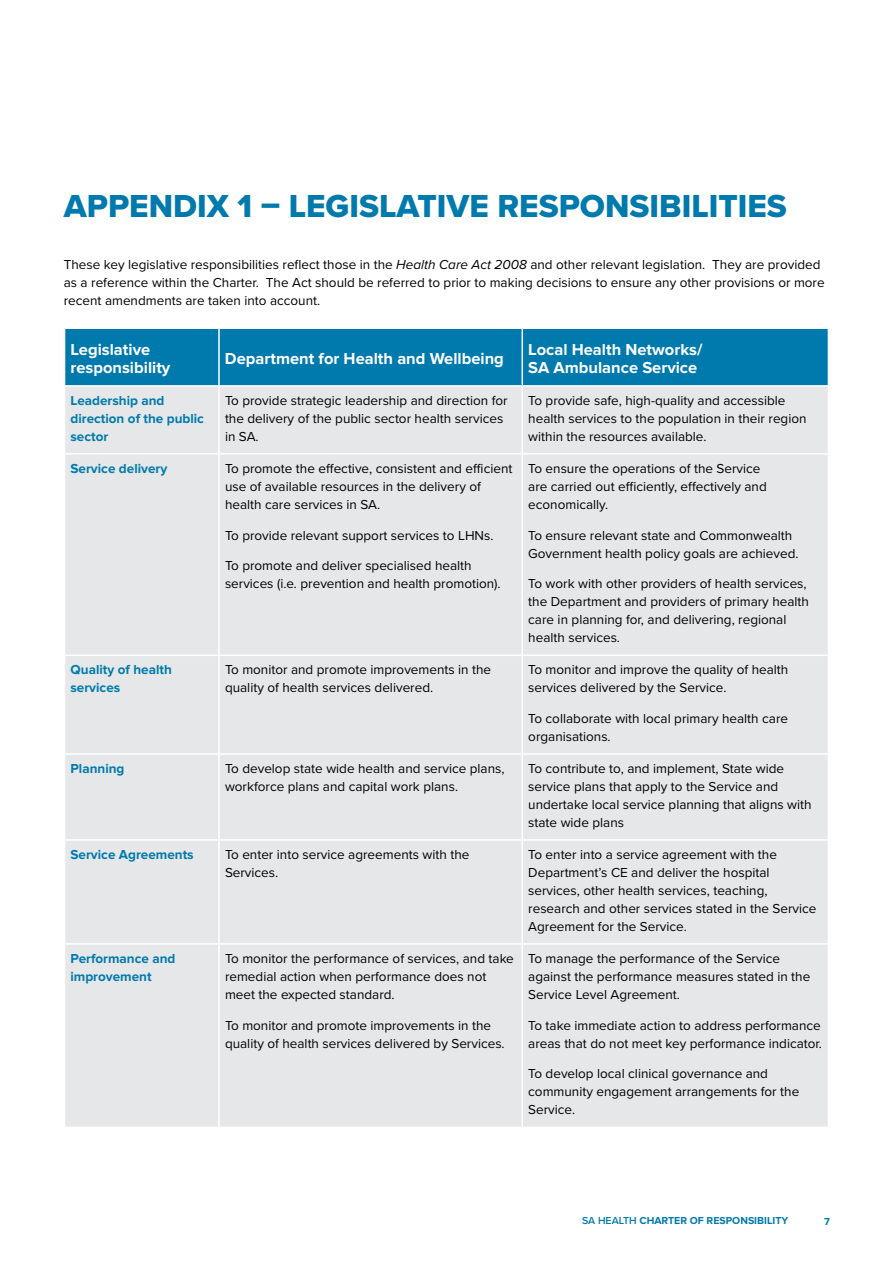
<style>
.page{position:relative;width:893px;height:1263px;background:#fff}
.page>*{position:absolute;margin:0;border:0;box-sizing:border-box;transform-origin:0 0}
.t1{font:33px "Proxima Nova Extrabld";color:#007aad}
.t2{font:700 16.5px/18px "Proxima Nova";color:#fff}
.t3{font:13.5px/18px "Proxima Nova";color:#000}
.t4{font:700 13.5px/18px "Proxima Nova";color:#007aad}
.t5{font:700 10.5px "Proxima Nova";color:#007aad}
.s1{font-style:italic}
.s2{font-weight:600}
</style>
<div class="page">
<div style="left:65px;top:329px;width:763px;height:56px;background:#007aad"></div>
<div style="left:65px;top:387px;width:763px;height:739px;background:#e6e7e8"></div>
<hr style="left:218px;top:329px;width:2px;height:56px;background:#fff">
<hr style="left:521px;top:329px;width:2px;height:56px;background:#fff">
<hr style="left:218px;top:387px;width:2px;height:66px;background:#fff">
<hr style="left:521px;top:387px;width:2px;height:66px;background:#fff">
<hr style="left:64px;top:453px;width:155px;height:2px;background:#fff">
<hr style="left:219px;top:453px;width:303px;height:2px;background:#fff">
<hr style="left:218px;top:455px;width:2px;height:199px;background:#fff">
<hr style="left:522px;top:453px;width:307px;height:2px;background:#fff">
<hr style="left:521px;top:455px;width:2px;height:199px;background:#fff">
<hr style="left:64px;top:654px;width:155px;height:2px;background:#fff">
<hr style="left:219px;top:654px;width:303px;height:2px;background:#fff">
<hr style="left:218px;top:656px;width:2px;height:97px;background:#fff">
<hr style="left:522px;top:654px;width:307px;height:2px;background:#fff">
<hr style="left:521px;top:656px;width:2px;height:97px;background:#fff">
<hr style="left:64px;top:753px;width:155px;height:2px;background:#fff">
<hr style="left:219px;top:753px;width:303px;height:2px;background:#fff">
<hr style="left:218px;top:755px;width:2px;height:84px;background:#fff">
<hr style="left:522px;top:753px;width:307px;height:2px;background:#fff">
<hr style="left:521px;top:755px;width:2px;height:84px;background:#fff">
<hr style="left:64px;top:839px;width:155px;height:2px;background:#fff">
<hr style="left:219px;top:839px;width:303px;height:2px;background:#fff">
<hr style="left:218px;top:841px;width:2px;height:102px;background:#fff">
<hr style="left:522px;top:839px;width:307px;height:2px;background:#fff">
<hr style="left:521px;top:841px;width:2px;height:102px;background:#fff">
<hr style="left:64px;top:943px;width:155px;height:2px;background:#fff">
<hr style="left:219px;top:943px;width:303px;height:2px;background:#fff">
<hr style="left:218px;top:945px;width:2px;height:181px;background:#fff">
<hr style="left:522px;top:943px;width:307px;height:2px;background:#fff">
<hr style="left:521px;top:945px;width:2px;height:181px;background:#fff">
<h1 class="t1" style="left:64px;top:182px;width:725px">APPENDIX 1 – LEGISLATIVE RESPONSIBILITIES</h1>
<p class="t3" style="left:64px;top:255px;width:762px">These key legislative responsibilities reflect those in the <span class="s1">Health Care Act 2008</span> and other relevant legislation. They are provided as a reference within the Charter. The Act should be referred to prior to making decisions to ensure any other provisions or more recent amendments are taken into account.</p>
<p class="t2" style="left:71px;top:340px;width:101px">Legislative responsibility</p>
<p class="t2" style="left:225px;top:349px;width:280px">Department for Health and Wellbeing</p>
<p class="t2" style="left:528px;top:340px;width:176px">Local Health Networks/<br>SA Ambulance Service</p>
<p class="t4" style="left:71px;top:392px;width:135px">Leadership and direction of the public sector</p>
<p class="t3" style="left:225px;top:391px;width:284px">To provide strategic leadership and direction for the delivery of the public sector health services in SA.</p>
<p class="t3" style="left:528px;top:391px;width:280px">To provide safe, high-quality and accessible health services to the population in their region within the resources available.</p>
<p class="t4" style="left:71px;top:460px;width:98px">Service delivery</p>
<p class="t3" style="left:225px;top:459px;width:289px">To promote the effective, consistent and efficient use of available resources in the delivery of health care services in SA.</p>
<p class="t3" style="left:225px;top:526px;width:270px">To provide relevant support services to LHNs.</p>
<p class="t3" style="left:225px;top:556px;width:277px">To promote and deliver specialised health services (i.e. prevention and health promotion).</p>
<p class="t3" style="left:528px;top:459px;width:240px">To ensure the operations of the Service are carried out efficiently, effectively and economically.</p>
<p class="t3" style="left:528px;top:526px;width:272px">To ensure relevant state and Commonwealth<br>Government health policy goals are achieved.</p>
<p class="t3" style="left:528px;top:574px;width:282px">To work with other providers of health services, the Department and providers of primary health care in planning for, and delivering, regional health services.</p>
<p class="t4" style="left:71px;top:661px;width:103px">Quality of health services</p>
<p class="t3" style="left:225px;top:660px;width:268px">To monitor and promote improvements in the quality of health services delivered.</p>
<p class="t3" style="left:528px;top:660px;width:262px">To monitor and improve the quality of health services delivered by the Service.</p>
<p class="t3" style="left:528px;top:709px;width:261px">To collaborate with local primary health care organisations.</p>
<p class="t4" style="left:71px;top:760px;width:55px">Planning</p>
<p class="t3" style="left:225px;top:759px;width:281px">To develop state wide health and service plans, workforce plans and capital work plans.</p>
<p class="t3" style="left:528px;top:759px;width:285px">To contribute to, and implement, State wide service plans that apply to the Service and undertake local service planning that aligns with state wide plans</p>
<p class="t4" style="left:71px;top:846px;width:125px">Service Agreements</p>
<p class="t3" style="left:225px;top:845px;width:246px">To enter into service agreements with the<br>Services.</p>
<p class="t3" style="left:528px;top:845px;width:290px">To enter into a service agreement with the Department’s CE and deliver the hospital services, other health services, teaching, research and other services stated in the Service Agreement for the Service.</p>
<p class="t4" style="left:71px;top:950px;width:106px">Performance and improvement</p>
<p class="t3" style="left:225px;top:949px;width:290px">To monitor the performance of services, and take remedial action when performance does not meet the expected standard.</p>
<p class="t3" style="left:225px;top:1015px;width:281px">To monitor and promote improvements in the quality of health services delivered by Services.</p>
<p class="t3" style="left:528px;top:949px;width:284px">To manage the performance of the Service against the performance measures stated in the<br>Service Level Agreement.</p>
<p class="t3" style="left:528px;top:1015px;width:295px">To take immediate action to address performance areas that do not meet key performance indicator.</p>
<p class="t3" style="left:528px;top:1064px;width:272px">To develop local clinical governance and community engagement arrangements for the<br>Service.</p>
<p class="t5" style="left:582px;top:1215px;width:208px"><span class="s2">SA HEALTH</span> CHARTER OF RESPONSIBILITY</p>
<p class="t5" style="left:824px;top:1215px;width:7px">7</p>
</div>
